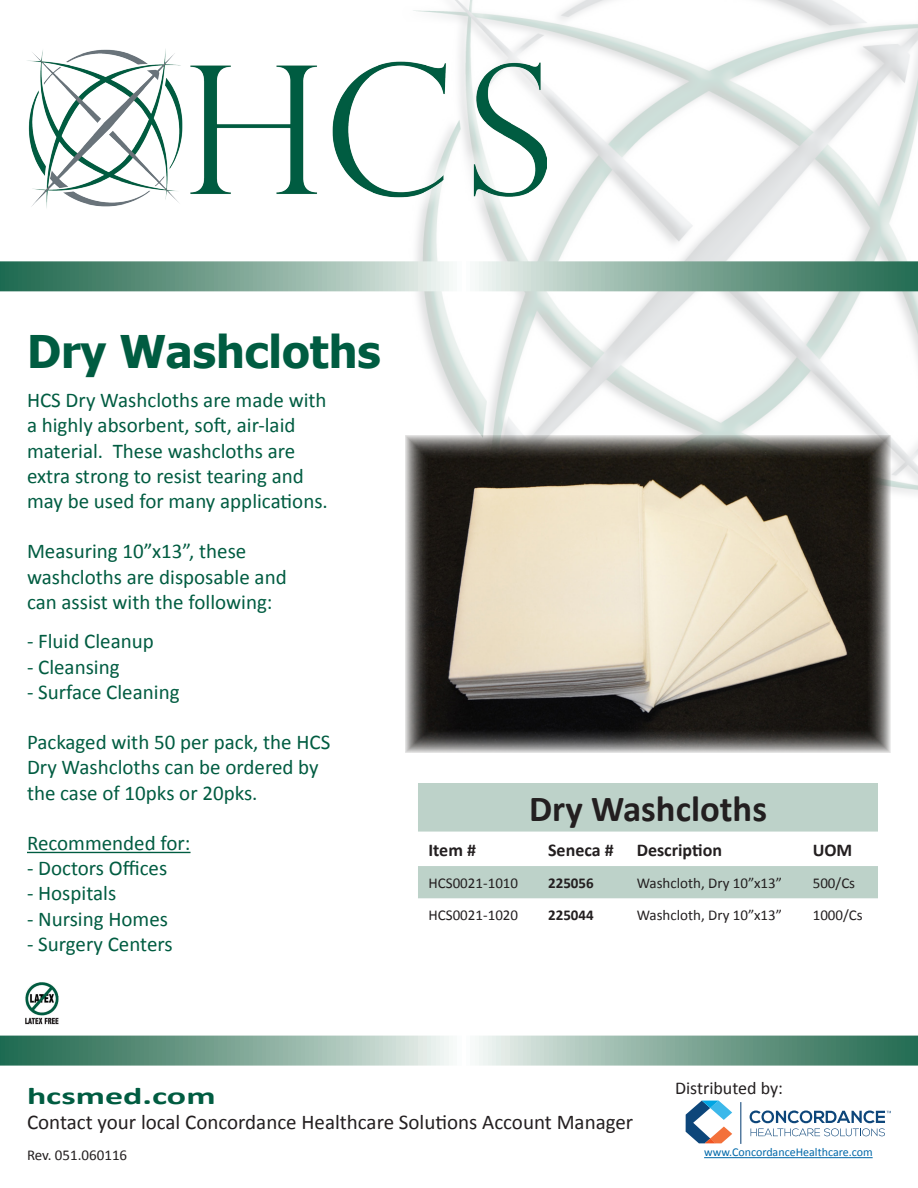
<style>
.page{position:relative;width:918px;height:1188px;background:#fff}
.page>*{position:absolute;margin:0;border:0;box-sizing:border-box;transform-origin:0 0}
.t1{font:700 45px "Tahoma";color:#005c41}
.t2{font:700 36.75px "Calibri";color:#231f20}
.t3{font:700 24px "Calibri";color:#005c41;scale:1.5 1}
.t4{font:21px/25.2px "Calibri";color:#005c41}
.t5{font:21px "Calibri";color:#231f20}
.t6{font:700 18px "Calibri";color:#231f20}
.t7{font:18px "Calibri";color:#231f20}
.t8{font:15px "Calibri";color:#231f20}
.t9{font:700 15px "Calibri";color:#231f20}
.t10{font:12px "Calibri";color:#0068a9}
</style>
<div class="page">
<img style="left:392px;top:0;width:526px;height:494px">
<hr style="left:27px;top:852px;width:164px;height:1px;background:#005c41">
<svg style="left:418px;top:783px;width:460px;height:115px;fill:#bdd2c9"></svg>
<div style="left:6px;top:29px;width:562px;height:200px;background:#fff"></div>
<img style="left:27px;top:49px;width:520px;height:160px">
<svg style="left:0;top:261px;width:918px;height:30px;background:#84ab9b"></svg>
<svg style="left:0;top:1036px;width:918px;height:30px;background:#84ab9c"></svg>
<img style="left:25px;top:982px;width:34px;height:42px">
<img style="left:405px;top:435px;width:486px;height:318px">
<hr style="left:704px;top:1157px;width:169px;height:1px;background:#0068a9">
<svg style="left:686px;top:1101px;width:46px;height:42px"></svg>
<hr style="left:741px;top:1102px;width:1px;height:41px;background:#013a71">
<svg style="left:750px;top:1110px;width:141px;height:27px"></svg>
<p class="t1" style="left:27px;top:320px;width:355px">Dry Washcloths</p>
<p class="t4" style="left:27px;top:388px;width:302px">HCS Dry Washcloths are made with a highly absorbent, soft, air-laid material. These washcloths are extra strong to resist tearing and may be used for many applications.</p>
<p class="t4" style="left:27px;top:539px;width:261px">Measuring 10”x13”, these washcloths are disposable and</p>
<p class="t4" style="left:27px;top:589px;width:247px">can assist with the following:</p>
<p class="t4" style="left:27px;top:629px;width:128px">- Fluid Cleanup</p>
<p class="t4" style="left:27px;top:654px;width:94px">- Cleansing</p>
<p class="t4" style="left:27px;top:679px;width:154px">- Surface Cleaning</p>
<p class="t4" style="left:27px;top:730px;width:305px">Packaged with 50 per pack, the HCS<br>Dry Washcloths can be ordered by the case of 10pks or 20pks.</p>
<p class="t4" style="left:27px;top:831px;width:165px">Recommended for:</p>
<p class="t4" style="left:27px;top:856px;width:142px">- Doctors Offices</p>
<p class="t4" style="left:27px;top:881px;width:91px">- Hospitals</p>
<p class="t4" style="left:27px;top:906px;width:143px">- Nursing Homes</p>
<p class="t4" style="left:27px;top:931px;width:147px">- Surgery Centers</p>
<p class="t2" style="left:529px;top:785px;width:239px">Dry Washcloths</p>
<p class="t6" style="left:428px;top:838px;width:49px">Item #</p>
<p class="t6" style="left:548px;top:838px;width:67px">Seneca #</p>
<p class="t6" style="left:637px;top:838px;width:87px">Description</p>
<p class="t6" style="left:813px;top:838px;width:41px">UOM</p>
<p class="t8" style="left:428px;top:873px;width:91px">HCS0021-1010</p>
<p class="t9" style="left:548px;top:873px;width:47px">225056</p>
<p class="t8" style="left:637px;top:873px;width:147px">Washcloth, Dry 10”x13”</p>
<p class="t8" style="left:813px;top:873px;width:44px">500/Cs</p>
<p class="t8" style="left:428px;top:906px;width:91px">HCS0021-1020</p>
<p class="t9" style="left:548px;top:905px;width:47px">225044</p>
<p class="t8" style="left:637px;top:906px;width:147px">Washcloth, Dry 10”x13”</p>
<p class="t8" style="left:813px;top:906px;width:52px">1000/Cs</p>
<p class="t3" style="left:27px;top:1080px;width:127px">hcsmed.com</p>
<p class="t5" style="left:27px;top:1109px;width:608px">Contact your local Concordance Healthcare Solutions Account Manager</p>
<p class="t8" style="left:27px;top:1146px;width:102px">Rev. 051.060116</p>
<p class="t7" style="left:675px;top:1076px;width:110px">Distributed by:</p>
<p class="t10" style="left:704px;top:1145px;width:170px">www.ConcordanceHealthcare.com</p>
</div>
